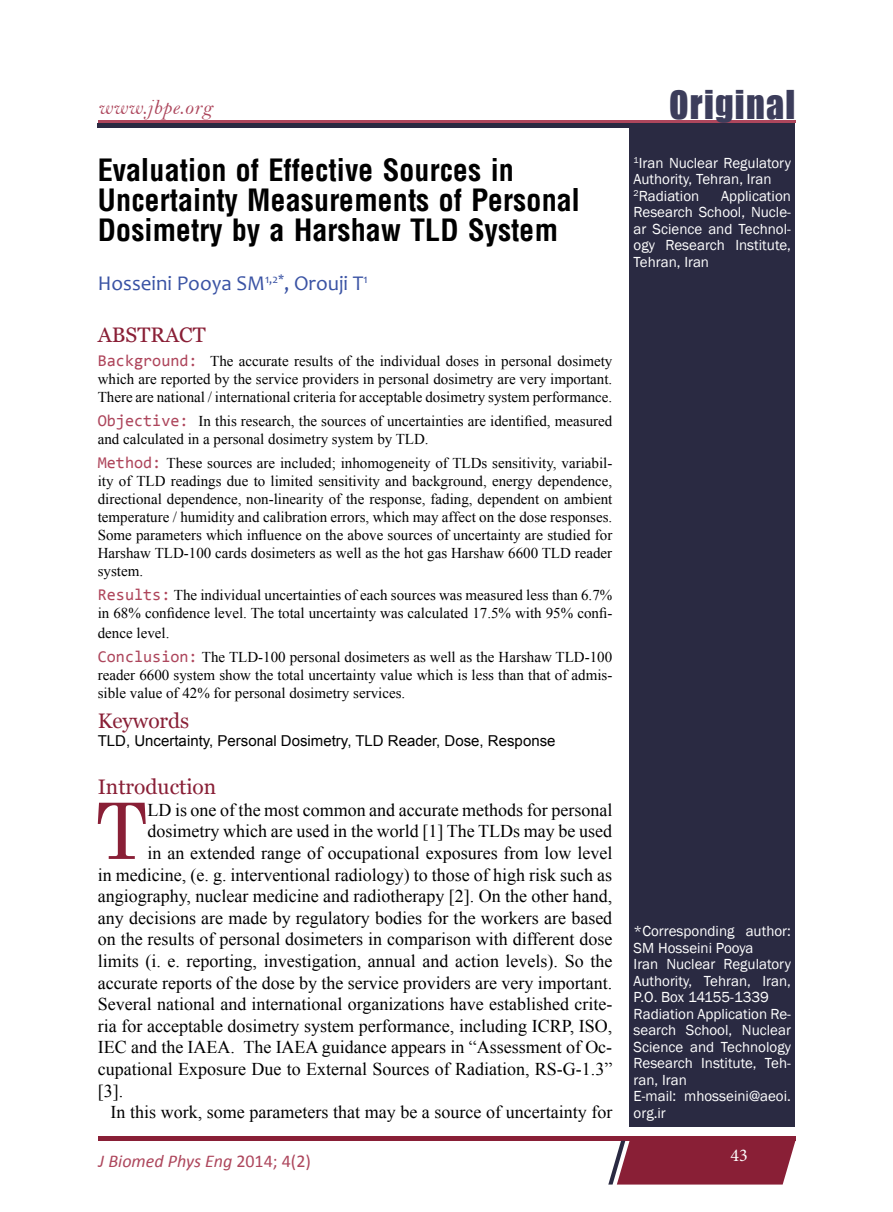
<style>
.page{position:relative;width:893px;height:1212px;background:#fff}
.page>*{position:absolute;margin:0;border:0;box-sizing:border-box;transform-origin:0 0}
.t1{font:77.85px "Century Schoolbook";color:#891f36}
.t2{font:40.5px "Billboard";letter-spacing:.03em;color:#3c3d5b}
.t3{font:700 30px/30px "Arena Condensed";color:#000}
.t4{font:21px "Candara";color:#3a53a4}
.t5{font:21px "Georgia";color:#891f36}
.t6{font:21px "Bell MT Italic";letter-spacing:.03em;color:#ad465c}
.t7{font:18px "Times New Roman";color:#000}
.t8{font:italic 18px "Calibri";color:#ad465c}
.t9{font:18px "Minion Pro";color:#fff}
.t10{font:15px/18px "Times New Roman";color:#000}
.t11{font:15px/16.5px "Franklin Gothic";color:#fff}
.t12{font:15px "Arial";color:#000}
.s1{font-family:"Consolas";font-size:16.5px;color:#ae455b}
.s2{font-family:"Consolas";font-size:16.5px;color:#ad465c}
.s3{font-style:normal}
</style>
<div class="page">
<div style="left:98px;top:1136px;width:697px;height:5px;background:#891f36"></div>
<svg style="left:608px;top:1141px;width:187px;height:43px;background:#913348"></svg>
<hr style="left:98px;top:120px;width:698px;height:2px;background:#ad465c">
<div style="left:629px;top:126px;width:166px;height:1001px;background:#2a2a42"></div>
<div style="left:98px;top:123px;width:697px;height:5px;background:#2a2a42"></div>
<h3 class="t6" style="left:98px;top:94px;width:116px">www.jbpe.org</h3>
<h3 class="t3" style="left:98px;top:155px;width:484px">Evaluation of Effective Sources in<br>Uncertainty Measurements of Personal<br>Dosimetry by a Harshaw TLD System</h3>
<h3 class="t4" style="left:98px;top:269px;width:271px">Hosseini Pooya SM<sup>1,2*</sup>, Orouji T<sup>1</sup></h3>
<h3 class="t5" style="left:98px;top:322px;width:109px">ABSTRACT</h3>
<p class="t10" style="left:98px;top:352px;width:516px;text-align:justify"><span class="s1">Background:</span> The accurate results of the individual doses in personal dosimety which are reported by the service providers in personal dosimetry are very important.<br>There are national / international criteria for acceptable dosimetry system performance.</p>
<p class="t10" style="left:98px;top:412px;width:516px"><span class="s2">Objective</span><span class="s1">:</span> In this research, the sources of uncertainties are identified, measured and calculated in a personal dosimetry system by TLD.</p>
<p class="t10" style="left:98px;top:454px;width:516px;text-align:justify"><span class="s1">Method:</span> These sources are included; inhomogeneity of TLDs sensitivity, variabil&shy;ity of TLD readings due to limited sensitivity and background, energy dependence, directional dependence, non-linearity of the response, fading, dependent on ambient temperature / humidity and calibration errors, which may affect on the dose responses.<br>Some parameters which influence on the above sources of uncertainty are studied for Harshaw TLD-100 cards dosimeters as well as the hot gas Harshaw 6600 TLD reader system.</p>
<p class="t10" style="left:98px;top:586px;width:516px"><span class="s1">Results:</span> The individual uncertainties of each sources was measured less than 6.7% in 68% confidence level. The total uncertainty was calculated 17.5% with 95% confi-</p>
<p class="t10" style="left:98px;top:621px;width:516px;line-height:24px">dence level.<br><span class="s2">Conclusion:</span> The TLD-100 personal dosimeters as well as the Harshaw TLD-100</p>
<p class="t10" style="left:98px;top:666px;width:516px">reader 6600 system show the total uncertainty value which is less than that of admis&shy;sible value of 42% for personal dosimetry services.</p>
<h3 class="t5" style="left:98px;top:708px;width:93px">Keywords</h3>
<p class="t12" style="left:98px;top:730px;width:459px">TLD, Uncertainty, Personal Dosimetry, TLD Reader, Dose, Response</p>
<h3 class="t5" style="left:98px;top:774px;width:120px">Introduction</h3>
<h1 class="t1" style="left:96px;top:782px;width:53px">T</h1>
<p class="t7" style="left:147px;top:797px;width:466px">LD is one of the most common and accurate methods for personal</p>
<p class="t7" style="left:147px;top:819px;width:466px">dosimetry which are used in the world [1] The TLDs may be used</p>
<p class="t7" style="left:147px;top:841px;width:466px">in an extended range of occupational exposures from low level</p>
<p class="t7" style="left:98px;top:862px;width:516px">in medicine, (e. g. interventional radiology) to those of high risk such as</p>
<p class="t7" style="left:98px;top:884px;width:516px">angiography, nuclear medicine and radiotherapy [2]. On the other hand,</p>
<p class="t7" style="left:98px;top:905px;width:516px">any decisions are made by regulatory bodies for the workers are based</p>
<p class="t7" style="left:98px;top:927px;width:516px">on the results of personal dosimeters in comparison with different dose</p>
<p class="t7" style="left:98px;top:949px;width:516px">limits (i. e. reporting, investigation, annual and action levels). So the</p>
<p class="t7" style="left:98px;top:970px;width:516px">accurate reports of the dose by the service providers are very important.</p>
<p class="t7" style="left:98px;top:992px;width:516px">Several national and international organizations have established crite-</p>
<p class="t7" style="left:98px;top:1013px;width:516px">ria for acceptable dosimetry system performance, including ICRP, ISO,</p>
<p class="t7" style="left:98px;top:1035px;width:516px">IEC and the IAEA. The IAEA guidance appears in “Assessment of Oc-</p>
<p class="t7" style="left:98px;top:1057px;width:516px">cupational Exposure Due to External Sources of Radiation, RS-G-1.3”</p>
<p class="t7" style="left:98px;top:1078px;width:27px">[3].</p>
<p class="t7" style="left:111px;top:1100px;width:503px">In this work, some parameters that may be a source of uncertainty for</p>
<p class="t8" style="left:99px;top:1148px;width:214px">J Biomed Phys Eng <span class="s3">2014; 4(2)</span></p>
<h2 class="t2" style="left:669px;top:83px;width:128px">Original</h2>
<p class="t11" style="left:634px;top:155px;width:159px"><sup>1</sup>Iran Nuclear Regulatory<br>Authority, Tehran, Iran<br><sup>2</sup>Radiation</p>
<p class="t11" style="left:634px;top:188px;width:159px;text-align:justify;text-indent:87px">Application Research School, Nucle&shy;ar Science and Technol&shy;ogy Research Institute, Tehran, Iran</p>
<p class="t11" style="left:634px;top:923px;width:159px">*Corresponding author:<br>SM Hosseini Pooya<br>Iran Nuclear Regulatory<br>Authority, Tehran, Iran,<br>P.O. Box 14155-1339<br>Radiation Application Re&shy;search School, Nuclear<br>Science and Technology<br>Research Institute, Teh&shy;ran, Iran<br>E-mail: mhosseini@aeoi. org.ir</p>
<p class="t9" style="left:730px;top:1143px;width:19px">43</p>
</div>
